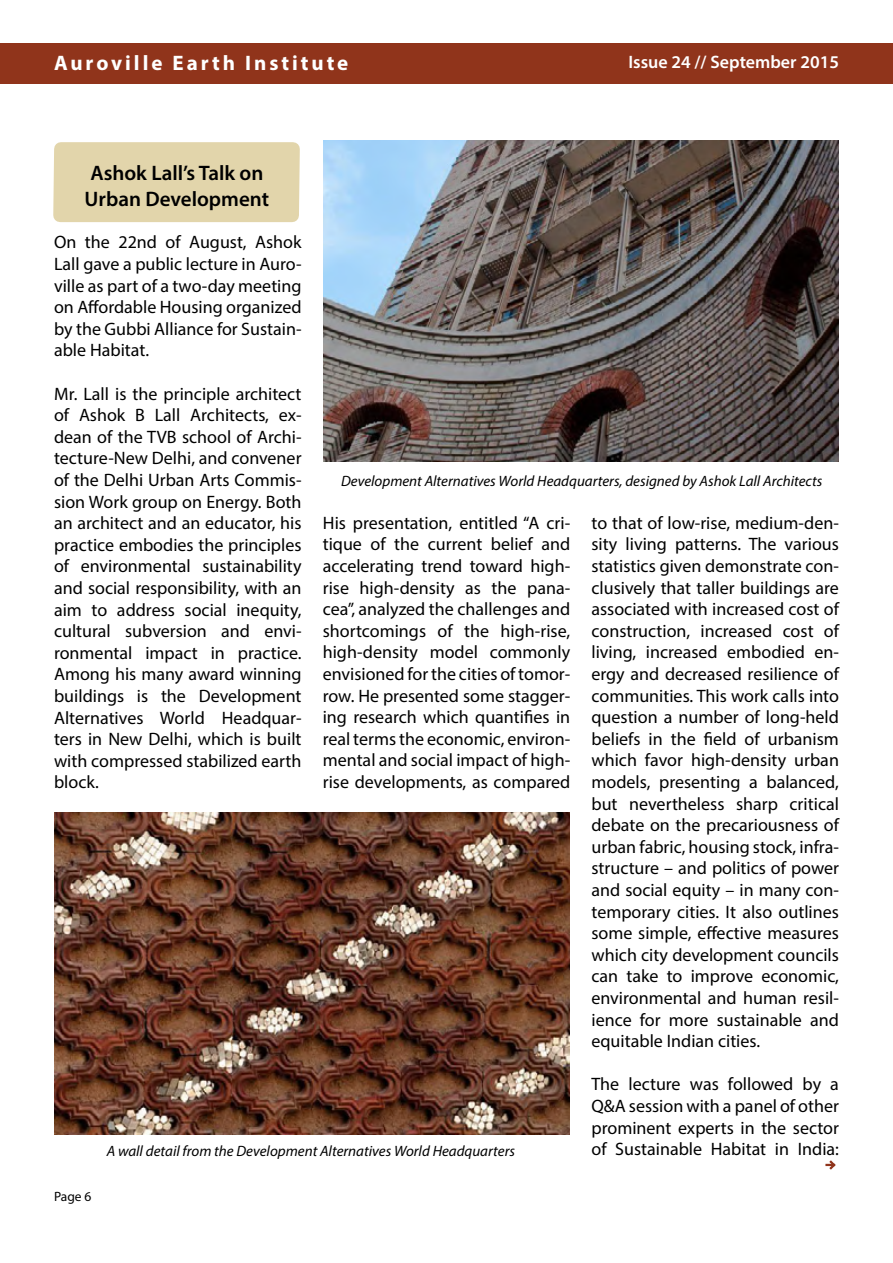
<style>
.page{position:relative;width:893px;height:1263px;background:#fff}
.page>*{position:absolute;margin:0;border:0;box-sizing:border-box;transform-origin:0 0}
.t1{font:600 21px/25.2px "Myriad Pro";color:#000}
.t2{font:700 21px "Myriad Pro";letter-spacing:.14em;color:#fff}
.t3{font:18px/21.6px "Myriad Pro";color:#000;text-align:justify}
.t4{font:600 18px "Myriad Pro";color:#fff}
.t5{font:italic 15px "Myriad Pro";color:#000}
.t6{font:13.5px "Myriad Pro";color:#000}
</style>
<div class="page">
<div style="left:0;top:43px;width:893px;height:41px;background:#90341b"></div>
<div style="left:53px;top:142px;width:247px;height:81px;background:#e2d5ab"></div>
<img style="left:54px;top:813px;width:515px;height:321px">
<img style="left:323px;top:141px;width:516px;height:321px">
<svg style="left:825px;top:1160px;width:11px;height:10px"></svg>
<p class="t2" style="left:54px;top:49px;width:296px">Auroville Earth Institute</p>
<p class="t4" style="left:628px;top:50px;width:212px">Issue 24 // September 2015</p>
<p class="t1" style="left:85px;top:160px;width:186px">Ashok Lall’s Talk on<br>Urban Development</p>
<p class="t3" style="left:54px;top:231px;width:249px">On the 22nd of August, Ashok Lall gave a public lecture in Auro&shy;ville as part of a two-day meeting on Affordable Housing organized by the Gubbi Alliance for Sustain&shy;able Habitat.</p>
<p class="t3" style="left:54px;top:382px;width:249px">Mr. Lall is the principle architect of Ashok B Lall Architects, ex&shy;dean of the TVB school of Archi&shy;tecture-New Delhi, and convener of the Delhi Urban Arts Commis&shy;sion Work group on Energy. Both an architect and an educator, his practice embodies the principles of environmental sustainability and social responsibility, with an aim to address social inequity, cultural subversion and envi&shy;ronmental impact in practice.<br>Among his many award winning buildings is the Development Alternatives World Headquar&shy;ters in New Delhi, which is built with compressed stabilized earth block.</p>
<p class="t5" style="left:341px;top:472px;width:483px">Development Alternatives World Headquarters, designed by Ashok Lall Architects</p>
<p class="t3" style="left:323px;top:512px;width:249px">His presentation, entitled “A cri&shy;tique of the current belief and accelerating trend toward high&shy;rise high-density as the pana&shy;cea”, analyzed the challenges and shortcomings of the high-rise, high-density model commonly envisioned for the cities of tomor&shy;row. He presented some stagger&shy;ing research which quantifies in real terms the economic, environ&shy;mental and social impact of high&shy;rise developments, as compared</p>
<p class="t3" style="left:591px;top:512px;width:249px">to that of low-rise, medium-den&shy;sity living patterns. The various statistics given demonstrate con&shy;clusively that taller buildings are associated with increased cost of construction, increased cost of living, increased embodied en&shy;ergy and decreased resilience of communities. This work calls into question a number of long-held beliefs in the field of urbanism which favor high-density urban models, presenting a balanced, but nevertheless sharp critical debate on the precariousness of urban fabric, housing stock, infra&shy;structure – and politics of power and social equity – in many con&shy;temporary cities. It also outlines some simple, effective measures which city development councils can take to improve economic, environmental and human resil&shy;ience for more sustainable and equitable Indian cities.</p>
<p class="t3" style="left:591px;top:1073px;width:249px">The lecture was followed by a Q&amp;A session with a panel of other prominent experts in the sector of Sustainable Habitat in India:</p>
<p class="t5" style="left:107px;top:1141px;width:410px">A wall detail from the Development Alternatives World Headquarters</p>
<p class="t6" style="left:54px;top:1188px;width:39px">Page 6</p>
</div>
